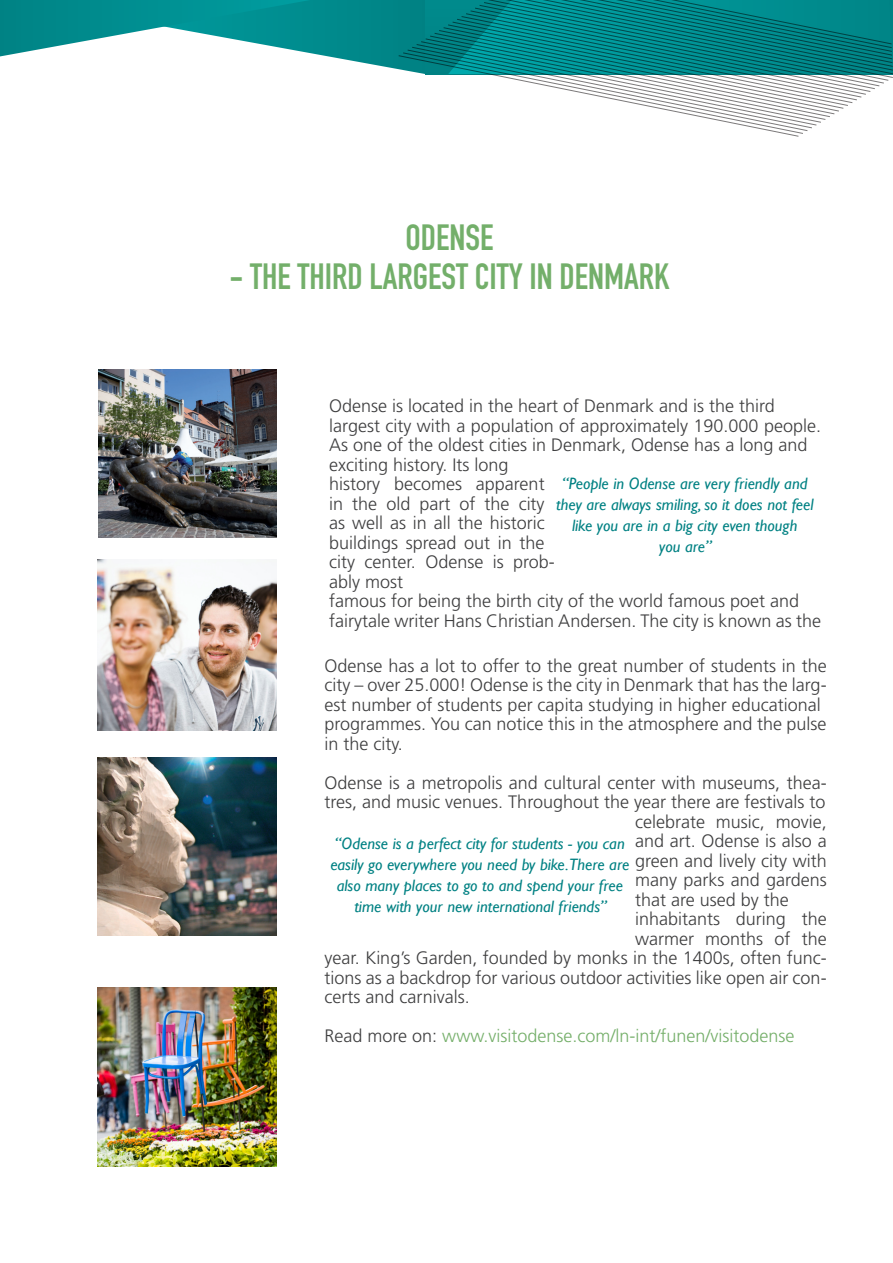
<style>
.page{position:relative;width:893px;height:1263px;background:#fff}
.page>*{position:absolute;margin:0;border:0;box-sizing:border-box;transform-origin:0 0}
.t1{font:36px "DIN Engschrift Std";color:#73af6a}
.t2{font:300 18px/19.5px "Frutiger LT Std";color:#3e3e3f}
.t3{font:300 18px "Frutiger LT Std";color:#75af6a}
.t4{font:italic 16.5px/21px "Gill Sans";color:#008183;text-align:center}
.s1{color:#3e3e3f}
</style>
<div class="page">
<svg style="left:0;top:0;width:893px;height:136px"></svg>
<img style="left:98px;top:987px;width:178px;height:179px">
<img style="left:99px;top:369px;width:177px;height:168px">
<img style="left:98px;top:757px;width:178px;height:178px">
<img style="left:98px;top:559px;width:178px;height:171px">
<h1 class="t1" style="left:405px;top:217px;width:89px">ODENSE</h1>
<h1 class="t1" style="left:230px;top:256px;width:440px">- THE THIRD LARGEST CITY IN DENMARK</h1>
<p class="t2" style="left:329px;top:397px;width:493px">Odense is located in the heart of Denmark and is the third largest city with a population of approximately 190.000 people.<br>As one of the oldest cities in Denmark, Odense has a long and exciting history. Its long<br>history becomes apparent<br>in the old part of the city<br>as well as in all the historic<br>buildings spread out in the<br>city center. Odense is prob-<br>ably most<br>famous for being the birth city of the world famous poet and fairytale writer Hans Christian Andersen. The city is known as the</p>
<p class="t4" style="left:556px;top:473px;width:259px">“People in Odense are very friendly and they are always smiling, so it does not feel like you are in a big city even though<br>you are”</p>
<p class="t2" style="left:325px;top:656px;width:504px">Odense has a lot to offer to the great number of students in the city – over 25.000! Odense is the city in Denmark that has the larg&shy;est number of students per capita studying in higher educational programmes. You can notice this in the atmosphere and the pulse in the city.</p>
<p class="t2" style="left:325px;top:773px;width:504px">Odense is a metropolis and cultural center with museums, thea-</p>
<p class="t2" style="left:325px;top:792px;width:502px">tres, and music venues. Throughout the year there are festivals to</p>
<p class="t2" style="left:635px;top:812px;width:193px">celebrate music, movie,</p>
<p class="t2" style="left:635px;top:831px;width:193px">and art. Odense is also a</p>
<p class="t2" style="left:635px;top:851px;width:193px">green and lively city with</p>
<p class="t2" style="left:635px;top:870px;width:193px">many parks and gardens</p>
<p class="t2" style="left:635px;top:890px;width:155px">that are used by the</p>
<p class="t2" style="left:635px;top:909px;width:193px">inhabitants during the</p>
<p class="t2" style="left:635px;top:929px;width:193px">warmer months of the</p>
<p class="t2" style="left:325px;top:948px;width:504px">year. King’s Garden, founded by monks in the 1400s, often func-</p>
<p class="t2" style="left:325px;top:968px;width:504px">tions as a backdrop for various outdoor activities like open air con-</p>
<p class="t2" style="left:325px;top:987px;width:147px">certs and carnivals.</p>
<p class="t3" style="left:325px;top:1026px;width:471px"><span class="s1">Read more on:</span> www.visitodense.com/ln-int/funen/visitodense</p>
<p class="t4" style="left:330px;top:833px;width:300px">“Odense is a perfect city for students - you can easily go everywhere you need by bike.There are also many places to go to and spend your free time with your new international friends”</p>
</div>
